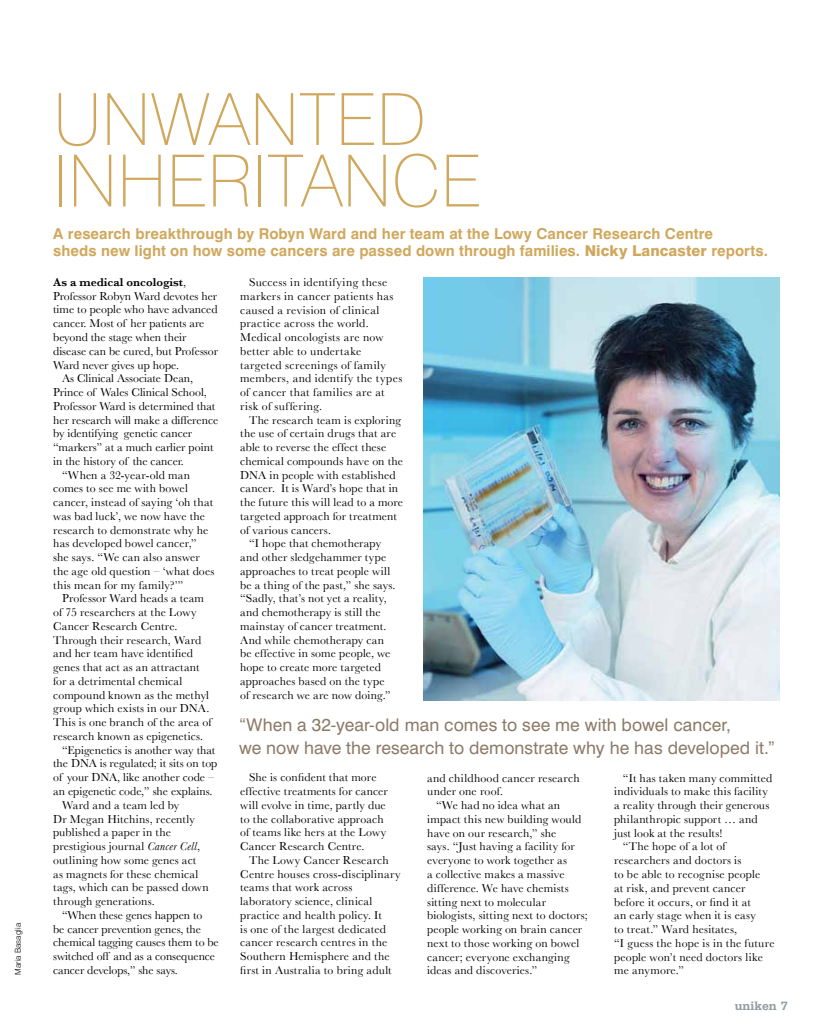
<style>
.page{position:relative;width:833px;height:1028px;background:#fff}
.page>*{position:absolute;margin:0;border:0;box-sizing:border-box;transform-origin:0 0}
.t1{font:100 72px/61.5px "Swiss 721 BT";color:#d0a85d}
.t2{font:17.5px/22.5px "Swiss 721 BT";letter-spacing:.005em;color:#8d7966}
.t3{font:700 15px/17.5px "Swiss 721 BT";letter-spacing:.005em;color:#d0a85d}
.t4{font:500 12.5px "Serifa BEFOP";color:#949ca1}
.t5{font:11.88px/13.8px "Baskerville";letter-spacing:.01em;color:#000}
.t6{font:11.88px/13.8px "Baskerville";letter-spacing:.03em;color:#000}
.t7{font:600 11.88px "Baskerville";color:#000}
.t8{font:300 8.12px "Swiss 721 BT";color:#000}
.s1{font-weight:800}
.s2{font-weight:400}
.s3{font-style:italic}
</style>
<div class="page">
<img style="left:423px;top:278px;width:357px;height:422px">
<p class="t8" style="left:13px;top:974px;width:53px;rotate:-90deg">Maria Basaglia</p>
<h1 class="t1" style="left:53px;top:88px;width:47px">UNWANTED<br>INHE</h1>
<h1 class="t1" style="left:207px;top:149px;width:78px">RITAN</h1>
<h1 class="t1" style="left:391px;top:149px;width:83px">CE</h1>
<p class="t3" style="left:53px;top:224px;width:716px">A research breakthrough by Robyn Ward and her team at the Lowy Cancer Research Centre<br>sheds new light on how some cancers are passed down through families. <span class="s1">Nicky Lancaster</span> reports.</p>
<p class="t7" style="left:53px;top:275px;width:134px">As a medical oncologist<span class="s2">,</span></p>
<p class="t5" style="left:53px;top:289px;width:166px">Professor Robyn Ward devotes her</p>
<p class="t5" style="left:53px;top:303px;width:166px">time to people who have advanced</p>
<p class="t5" style="left:53px;top:316px;width:153px">cancer. Most of her patients are</p>
<p class="t5" style="left:53px;top:330px;width:135px">beyond the stage when their</p>
<p class="t5" style="left:53px;top:344px;width:166px">disease can be cured, but Professor</p>
<p class="t5" style="left:53px;top:358px;width:127px">Ward never gives up hope.</p>
<p class="t5" style="left:62px;top:371px;width:133px">As Clinical Associate Dean,</p>
<p class="t5" style="left:53px;top:385px;width:155px">Prince of Wales Clinical School,</p>
<p class="t5" style="left:53px;top:399px;width:164px">Professor Ward is determined that</p>
<p class="t5" style="left:53px;top:413px;width:167px">her research will make a difference</p>
<p class="t5" style="left:53px;top:426px;width:141px">by identifying genetic cancer</p>
<p class="t5" style="left:53px;top:440px;width:162px">“markers” at a much earlier point</p>
<p class="t5" style="left:53px;top:454px;width:132px">in the history of the cancer.</p>
<p class="t5" style="left:62px;top:468px;width:129px">“When a 32-year-old man</p>
<p class="t5" style="left:53px;top:481px;width:136px">comes to see me with bowel</p>
<p class="t5" style="left:53px;top:495px;width:161px">cancer, instead of saying ‘oh that</p>
<p class="t5" style="left:53px;top:509px;width:153px">was bad luck’, we now have the</p>
<p class="t5" style="left:53px;top:523px;width:157px">research to demonstrate why he</p>
<p class="t5" style="left:53px;top:536px;width:145px">has developed bowel cancer,”</p>
<p class="t5" style="left:53px;top:550px;width:148px">she says. “We can also answer</p>
<p class="t5" style="left:53px;top:564px;width:163px">the age old question – ‘what does</p>
<p class="t5" style="left:53px;top:578px;width:132px">this mean for my family?’”</p>
<p class="t5" style="left:62px;top:591px;width:144px">Professor Ward heads a team</p>
<p class="t5" style="left:53px;top:605px;width:145px">of 75 researchers at the Lowy</p>
<p class="t5" style="left:53px;top:619px;width:126px">Cancer Research Centre.</p>
<p class="t5" style="left:53px;top:633px;width:150px">Through their research, Ward</p>
<p class="t5" style="left:53px;top:646px;width:141px">and her team have identified</p>
<p class="t5" style="left:53px;top:660px;width:148px">genes that act as an attractant</p>
<p class="t5" style="left:53px;top:674px;width:131px">for a detrimental chemical</p>
<p class="t5" style="left:53px;top:688px;width:157px">compound known as the methyl</p>
<p class="t5" style="left:53px;top:701px;width:158px">group which exists in our DNA.</p>
<p class="t5" style="left:53px;top:715px;width:160px">This is one branch of the area of</p>
<p class="t5" style="left:53px;top:729px;width:151px">research known as epigenetics.</p>
<p class="t5" style="left:62px;top:743px;width:155px">“Epigenetics is another way that</p>
<p class="t5" style="left:53px;top:756px;width:166px">the DNA is regulated; it sits on top</p>
<p class="t5" style="left:53px;top:770px;width:162px">of your DNA, like another code –</p>
<p class="t5" style="left:53px;top:784px;width:161px">an epigenetic code,” she explains.</p>
<p class="t5" style="left:62px;top:798px;width:119px">Ward and a team led by</p>
<p class="t5" style="left:53px;top:811px;width:143px">Dr Megan Hitchins, recently</p>
<p class="t5" style="left:53px;top:825px;width:119px">published a paper in the</p>
<p class="t5" style="left:53px;top:839px;width:148px">prestigious journal <span class="s3">Cancer Cell</span>,</p>
<p class="t5" style="left:53px;top:853px;width:145px">outlining how some genes act</p>
<p class="t5" style="left:53px;top:866px;width:147px">as magnets for these chemical</p>
<p class="t5" style="left:53px;top:880px;width:157px">tags, which can be passed down</p>
<p class="t5" style="left:53px;top:894px;width:103px">through generations.</p>
<p class="t5" style="left:62px;top:908px;width:142px">“When these genes happen to</p>
<p class="t5" style="left:53px;top:921px;width:149px">be cancer prevention genes, the</p>
<p class="t5" style="left:53px;top:935px;width:167px">chemical tagging causes them to be</p>
<p class="t5" style="left:53px;top:949px;width:163px">switched off and as a consequence</p>
<p class="t5" style="left:53px;top:963px;width:126px">cancer develops,” she says.</p>
<p class="t6" style="left:240px;top:275px;width:164px;text-indent:9px">Success in identifying these markers in cancer patients has caused a revision of clinical practice across the world.<br>Medical oncologists are now better able to undertake targeted screenings of family members, and identify the types of cancer that families are at risk of suffering.</p>
<p class="t5" style="left:249px;top:413px;width:153px">The research team is exploring</p>
<p class="t5" style="left:240px;top:426px;width:158px">the use of certain drugs that are</p>
<p class="t5" style="left:240px;top:440px;width:148px">able to reverse the effect these</p>
<p class="t5" style="left:240px;top:454px;width:164px">chemical compounds have on the</p>
<p class="t5" style="left:240px;top:468px;width:157px">DNA in people with established</p>
<p class="t5" style="left:240px;top:481px;width:160px">cancer. It is Ward’s hope that in</p>
<p class="t5" style="left:240px;top:495px;width:164px">the future this will lead to a more</p>
<p class="t5" style="left:240px;top:509px;width:158px">targeted approach for treatment</p>
<p class="t5" style="left:240px;top:523px;width:92px">of various cancers.</p>
<p class="t5" style="left:249px;top:536px;width:134px">“I hope that chemotherapy</p>
<p class="t5" style="left:240px;top:550px;width:148px">and other sledgehammer type</p>
<p class="t5" style="left:240px;top:564px;width:152px">approaches to treat people will</p>
<p class="t5" style="left:240px;top:578px;width:157px">be a thing of the past,” she says.</p>
<p class="t5" style="left:240px;top:591px;width:148px">“Sadly, that’s not yet a reality,</p>
<p class="t5" style="left:240px;top:605px;width:142px">and chemotherapy is still the</p>
<p class="t5" style="left:240px;top:619px;width:148px">mainstay of cancer treatment.</p>
<p class="t5" style="left:240px;top:633px;width:145px">And while chemotherapy can</p>
<p class="t5" style="left:240px;top:646px;width:152px">be effective in some people, we</p>
<p class="t5" style="left:240px;top:660px;width:142px">hope to create more targeted</p>
<p class="t5" style="left:240px;top:674px;width:146px">approaches based on the type</p>
<p class="t5" style="left:240px;top:688px;width:152px">of research we are now doing.”</p>
<h2 class="t2" style="left:239px;top:713px;width:537px">“When a 32-year-old man comes to see me with bowel cancer,<br>we now have the research to demonstrate why he has developed it.”</h2>
<p class="t5" style="left:240px;top:770px;width:149px;text-indent:9px">She is confident that more effective treatments for cancer will evolve in time, partly due to the collaborative approach of teams like hers at the Lowy<br>Cancer Research Centre.</p>
<p class="t5" style="left:240px;top:853px;width:162px;text-indent:9px">The Lowy Cancer Research<br>Centre houses cross-disciplinary teams that work across laboratory science, clinical practice and health policy. It<br>is one of the largest dedicated cancer research centres in the<br>Southern Hemisphere and the first in Australia to bring adult</p>
<p class="t5" style="left:427px;top:771px;width:154px">and childhood cancer research</p>
<p class="t5" style="left:427px;top:784px;width:77px">under one roof.</p>
<p class="t5" style="left:436px;top:798px;width:126px">“We had no idea what an</p>
<p class="t5" style="left:427px;top:812px;width:156px">impact this new building would</p>
<p class="t5" style="left:427px;top:826px;width:131px">have on our research,” she</p>
<p class="t5" style="left:427px;top:839px;width:149px">says. “Just having a facility for</p>
<p class="t5" style="left:427px;top:853px;width:141px">everyone to work together as</p>
<p class="t5" style="left:427px;top:867px;width:139px">a collective makes a massive</p>
<p class="t5" style="left:427px;top:881px;width:143px">difference. We have chemists</p>
<p class="t5" style="left:427px;top:894px;width:120px">sitting next to molecular</p>
<p class="t5" style="left:427px;top:908px;width:162px">biologists, sitting next to doctors;</p>
<p class="t5" style="left:427px;top:922px;width:157px">people working on brain cancer</p>
<p class="t5" style="left:427px;top:936px;width:154px">next to those working on bowel</p>
<p class="t5" style="left:427px;top:949px;width:144px">cancer; everyone exchanging</p>
<p class="t5" style="left:427px;top:963px;width:112px">ideas and discoveries.”</p>
<p class="t5" style="left:623px;top:771px;width:151px">“It has taken many committed</p>
<p class="t5" style="left:614px;top:784px;width:155px">individuals to make this facility</p>
<p class="t5" style="left:614px;top:798px;width:157px">a reality through their generous</p>
<p class="t5" style="left:614px;top:812px;width:145px">philanthropic support … and</p>
<p class="t5" style="left:614px;top:826px;width:110px">just look at the results!</p>
<p class="t5" style="left:623px;top:839px;width:104px">“The hope of a lot of</p>
<p class="t5" style="left:614px;top:853px;width:129px">researchers and doctors is</p>
<p class="t5" style="left:614px;top:867px;width:148px">to be able to recognise people</p>
<p class="t5" style="left:614px;top:881px;width:133px">at risk, and prevent cancer</p>
<p class="t5" style="left:614px;top:894px;width:138px">before it occurs, or find it at</p>
<p class="t5" style="left:614px;top:908px;width:143px">an early stage when it is easy</p>
<p class="t5" style="left:614px;top:922px;width:125px">to treat.” Ward hesitates,</p>
<p class="t5" style="left:614px;top:936px;width:162px">“I guess the hope is in the future</p>
<p class="t5" style="left:614px;top:949px;width:150px">people won’t need doctors like</p>
<p class="t5" style="left:614px;top:963px;width:71px">me anymore.”</p>
<p class="t4" style="left:735px;top:998px;width:55px">uniken 7</p>
</div>
